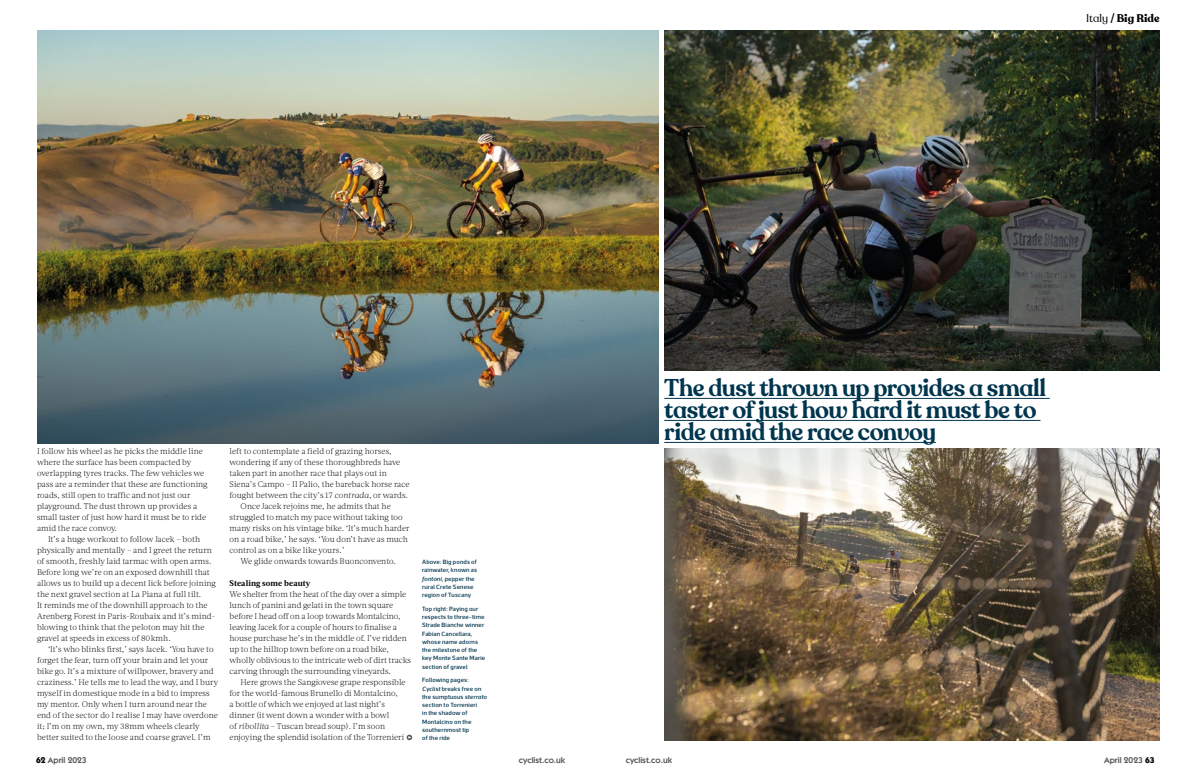
<style>
.page{position:relative;width:1191px;height:780px;background:#fff}
.page>*{position:absolute;margin:0;border:0;box-sizing:border-box;transform-origin:0 0}
.t1{font:600 24px/22px "Recoleta Alt";letter-spacing:-.02em;color:#00354e}
.t2{font:700 11px "Recoleta Alt";color:#000}
.t3{font:600 8.5px "ITC Kabel Std";color:#575756}
.t4{font:300 8.2px/11px "Acta";letter-spacing:.005em;color:#000}
.t5{font:700 8.2px "Acta";letter-spacing:.01em;color:#000}
.t6{font:500 6.2px/8.2px "Acto";letter-spacing:.02em;color:#00354e}
.s1{font-weight:400}
.s2{font-weight:700;color:#000}
.s3{font-style:italic}
</style>
<div class="page">
<hr style="left:664px;top:398px;width:385px;height:1px;background:#00354e">
<hr style="left:664px;top:420px;width:376px;height:1px;background:#00354e">
<hr style="left:664px;top:442px;width:272px;height:1px;background:#00354e">
<svg style="left:406px;top:734px;width:6px;height:6px"></svg>
<img style="left:37px;top:30px;width:622px;height:413px">
<img style="left:664px;top:30px;width:495px;height:340px">
<img style="left:664px;top:449px;width:495px;height:291px">
<h2 class="t2" style="left:1086px;top:11px;width:75px"><span class="s1">Italy</span> / Big Ride</h2>
<h1 class="t1" style="left:664px;top:377px;width:383px">The dust thrown up provides a small taster of just how hard it must be to ride amid the race convoy</h1>
<p class="t4" style="left:37px;top:445px;width:172px">I follow his wheel as he picks the middle line where the surface has been compacted by overlapping tyres tracks. The few vehicles we pass are a reminder that these are functioning roads, still open to traffic and not just our playground. The dust thrown up provides a small taster of just how hard it must be to ride amid the race convoy.</p>
<p class="t4" style="left:37px;top:533px;width:180px;text-indent:11px">It’s a huge workout to follow Jacek – both physically and mentally – and I greet the return of smooth, freshly laid tarmac with open arms.<br>Before long we’re on an exposed downhill that allows us to build up a decent lick before joining the next gravel section at La Piana at full tilt.<br>It reminds me of the downhill approach to the Arenberg Forest in Paris-Roubaix and it’s mind&shy;blowing to think that the peloton may hit the gravel at speeds in excess of 80kmh.</p>
<p class="t4" style="left:37px;top:643px;width:183px;text-indent:11px">‘It’s who blinks first,’ says Jacek. ‘You have to forget the fear, turn off your brain and let your bike go. It’s a mixture of willpower, bravery and craziness.’ He tells me to lead the way, and I bury myself in domestique mode in a bid to impress my mentor. Only when I turn around near the end of the sector do I realise I may have overdone it; I’m on my own, my 38mm wheels clearly better suited to the loose and coarse gravel. I’m</p>
<p class="t3" style="left:36px;top:755px;width:52px"><span class="s2">62</span> April 2023</p>
<p class="t3" style="left:519px;top:755px;width:48px">cyclist.co.uk</p>
<p class="t3" style="left:626px;top:755px;width:48px">cyclist.co.uk</p>
<p class="t3" style="left:1104px;top:755px;width:52px">April 2023 <span class="s2">63</span></p>
<p class="t4" style="left:230px;top:445px;width:164px">left to contemplate a field of grazing horses,</p>
<p class="t4" style="left:230px;top:456px;width:172px">wondering if any of these thoroughbreds have</p>
<p class="t4" style="left:230px;top:467px;width:159px">taken part in another race that plays out in</p>
<p class="t4" style="left:230px;top:478px;width:181px">Siena’s Campo – Il Palio, the bareback horse race</p>
<p class="t4" style="left:230px;top:489px;width:180px">fought between the city’s 17 <span class="s3">contrada</span>, or wards.</p>
<p class="t4" style="left:241px;top:500px;width:152px">Once Jacek rejoins me, he admits that he</p>
<p class="t4" style="left:230px;top:511px;width:175px">struggled to match my pace without taking too</p>
<p class="t4" style="left:230px;top:522px;width:182px">many risks on his vintage bike. ‘It’s much harder</p>
<p class="t4" style="left:230px;top:533px;width:180px">on a road bike,’ he says. ‘You don’t have as much</p>
<p class="t4" style="left:230px;top:544px;width:116px">control as on a bike like yours.’</p>
<p class="t4" style="left:241px;top:555px;width:157px">We glide onwards towards Buonconvento.</p>
<p class="t5" style="left:230px;top:578px;width:82px">Stealing some beauty</p>
<p class="t4" style="left:230px;top:588px;width:183px">We shelter from the heat of the day over a simple lunch of panini and gelati in the town square before I head off on a loop towards Montalcino, leaving Jacek for a couple of hours to finalise a house purchase he’s in the middle of. I’ve ridden up to the hilltop town before on a road bike, wholly oblivious to the intricate web of dirt tracks carving through the surrounding vineyards.</p>
<p class="t4" style="left:230px;top:676px;width:177px;text-indent:11px">Here grows the Sangiovese grape responsible for the world-famous Brunello di Montalcino,<br>a bottle of which we enjoyed at last night’s dinner (it went down a wonder with a bowl<br>of <span class="s3">ribollita</span> – Tuscan bread soup). I’m soon enjoying the splendid isolation of the Torrenieri</p>
<p class="t6" style="left:422px;top:557px;width:57px">Above: Big ponds of rainwater, known as <span class="s3">fontoni</span>, pepper the rural Crete Senese region of Tuscany</p>
<p class="t6" style="left:422px;top:604px;width:65px">Top right: Paying our respects to three-time<br>Strade Bianche winner<br>Fabian Cancellara, whose name adorns the milestone of the key Monte Sante Marie section of gravel</p>
<p class="t6" style="left:422px;top:676px;width:66px">Following pages:<br><span class="s3">Cyclist</span> breaks free on the sumptuous <span class="s3">sterrato </span>section to Torrenieri<br>in the shadow of<br>Montalcino on the southernmost tip<br>of the ride</p>
</div>
